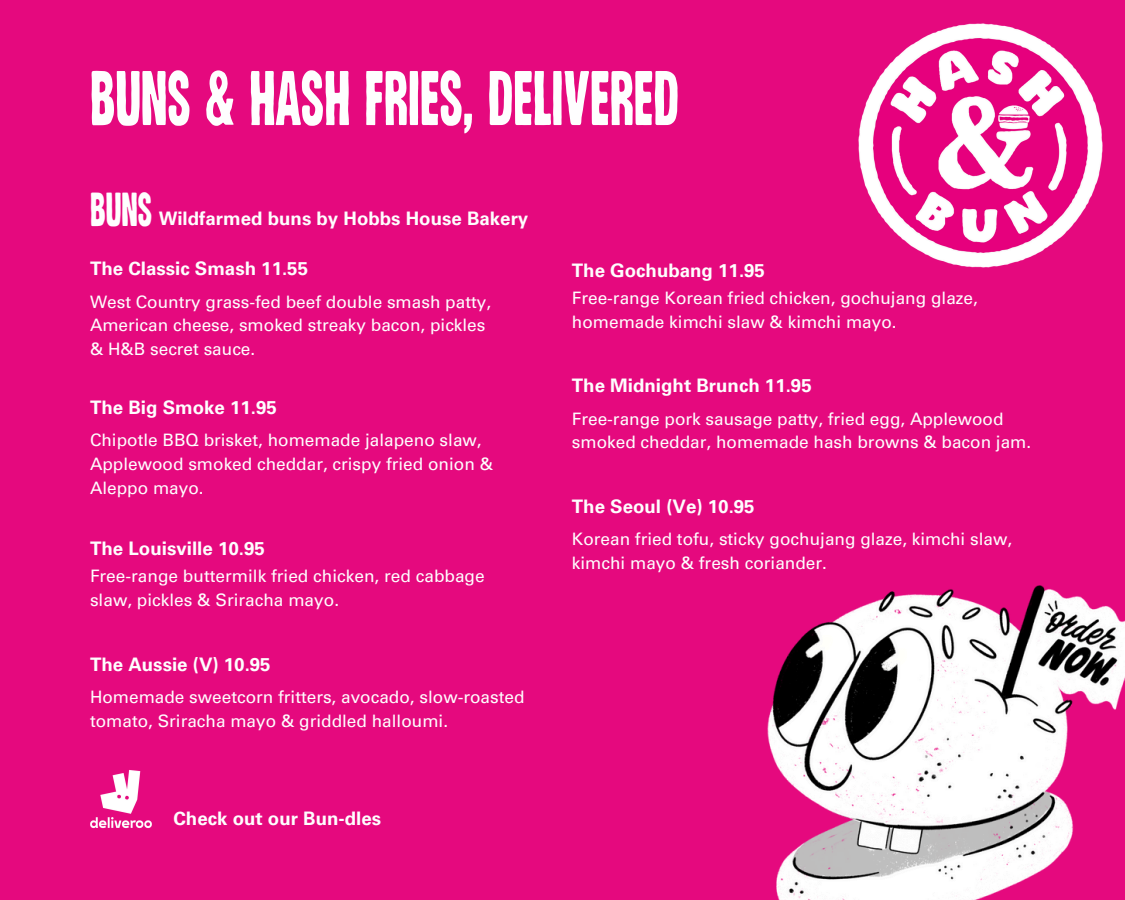
<style>
.page{position:relative;width:1125px;height:900px;background:#e5097e}
.page>*{position:absolute;margin:0;border:0;box-sizing:border-box;transform-origin:0 0}
.t1{font:63px "Ruden";color:#fefefe}
.t2{font:38.85px "Ruden";color:#fefefe}
.t3{font:700 18.75px "Univers LT Pro 65";color:#fefefe}
.t4{font:17.25px/23.7px "Univers LT Pro 55 Roman";color:#fefefe}
</style>
<div class="page">
<img style="left:858px;top:23px;width:245px;height:191px">
<img style="left:767px;top:214px;width:358px;height:686px">
<img style="left:90px;top:770px;width:62px;height:59px">
<h2 class="t1" style="left:90px;top:68px;width:588px">BUNS &amp; HASH FRIES, DELIVERED</h2>
<h3 class="t2" style="left:90px;top:191px;width:62px">BUNS</h3>
<p class="t3" style="left:159px;top:211px;width:371px">Wildfarmed buns by Hobbs House Bakery</p>
<p class="t3" style="left:90px;top:262px;width:220px">The Classic Smash 11.55</p>
<h3 class="t4" style="left:90px;top:292px;width:403px">West Country grass-fed beef double smash patty,<br>American cheese, smoked streaky bacon, pickles &amp; H&amp;B secret sauce.</h3>
<h3 class="t3" style="left:90px;top:400px;width:188px">The Big Smoke 11.95</h3>
<p class="t4" style="left:90px;top:431px;width:405px">Chipotle BBQ brisket, homemade jalapeno slaw,<br>Applewood smoked cheddar, crispy fried onion &amp;<br>Aleppo mayo.</p>
<h3 class="t3" style="left:90px;top:541px;width:176px">The Louisville 10.95</h3>
<p class="t4" style="left:90px;top:566px;width:396px">Free-range buttermilk fried chicken, red cabbage slaw, pickles &amp; Sriracha mayo.</p>
<h3 class="t3" style="left:90px;top:657px;width:182px">The Aussie (V) 10.95</h3>
<p class="t4" style="left:90px;top:687px;width:436px">Homemade sweetcorn fritters, avocado, slow-roasted tomato, Sriracha mayo &amp; griddled halloumi.</p>
<p class="t3" style="left:173px;top:811px;width:209px">Check out our Bun-dles</p>
<p class="t3" style="left:572px;top:264px;width:195px">The Gochubang 11.95</p>
<h3 class="t4" style="left:572px;top:288px;width:408px">Free-range Korean fried chicken, gochujang glaze, homemade kimchi slaw &amp; kimchi mayo.</h3>
<h3 class="t3" style="left:572px;top:379px;width:241px">The Midnight Brunch 11.95</h3>
<p class="t4" style="left:572px;top:409px;width:461px">Free-range pork sausage patty, fried egg, Applewood smoked cheddar, homemade hash browns &amp; bacon jam.</p>
<p class="t3" style="left:572px;top:499px;width:184px">The Seoul (Ve) 10.95</p>
<h3 class="t4" style="left:572px;top:530px;width:442px">Korean fried tofu, sticky gochujang glaze, kimchi slaw, kimchi mayo &amp; fresh coriander.</h3>
</div>
